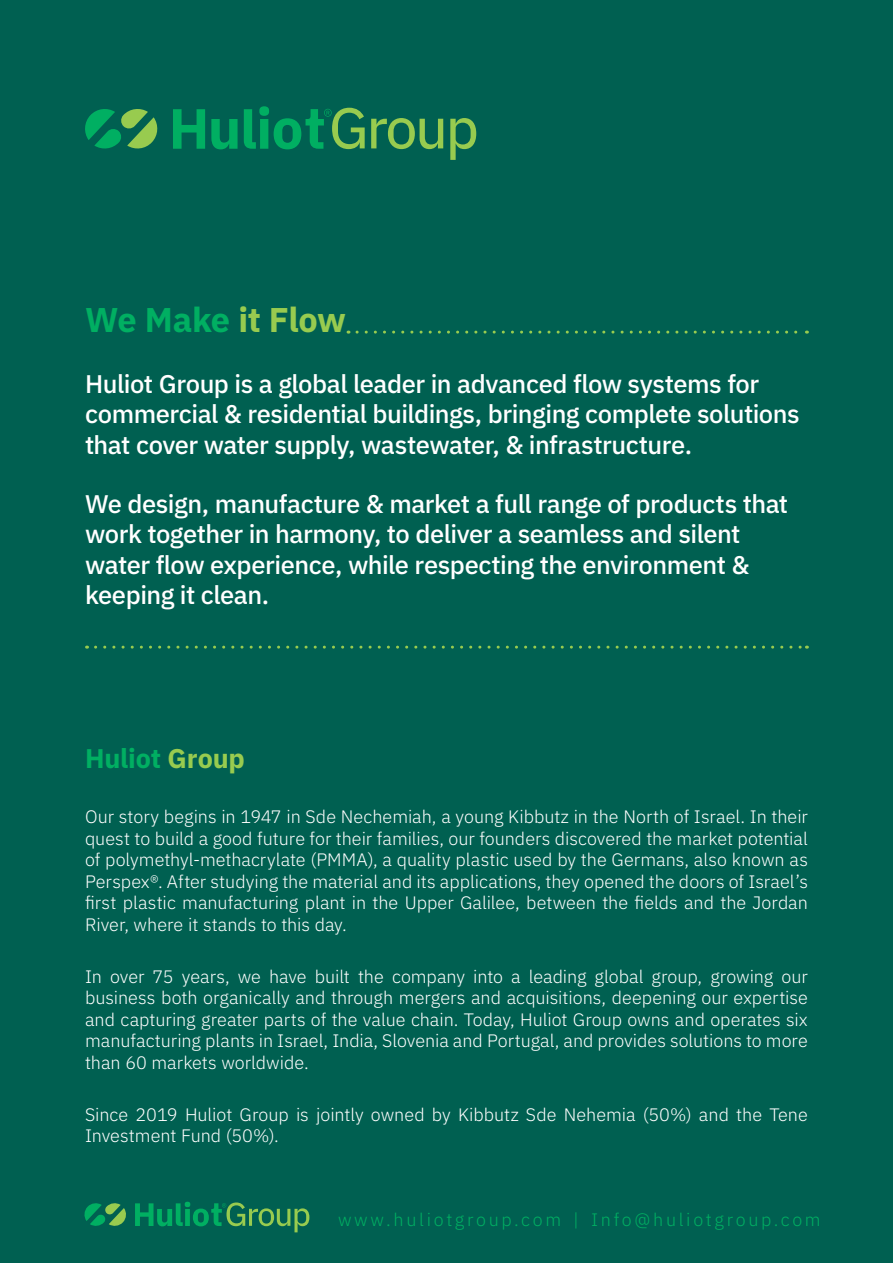
<style>
.page{position:relative;width:893px;height:1263px;background:#006051}
.page>*{position:absolute;margin:0;border:0;box-sizing:border-box;transform-origin:0 0}
.t1{font:700 34.35px "IBM Plex Sans";letter-spacing:-.015em;color:#00af62}
.t2{font:700 27px "IBM Plex Sans";letter-spacing:-.005em;color:#00af62}
.t3{font:500 25.5px/30.6px "IBM Plex Sans";letter-spacing:-.02em;color:#fff}
.t4{font:300 18px/21.6px "IBM Plex Sans";color:#fff;text-align:justify}
.t5{font:300 18px "IBM Plex Sans";letter-spacing:.15em;color:#00af62}
.s1{color:#98cb4f}
</style>
<div class="page">
<svg style="left:173px;top:109px;width:32px;height:40px"></svg>
<svg style="left:211px;top:119px;width:27px;height:30px"></svg>
<svg style="left:85px;top:109px;width:73px;height:40px"></svg>
<svg style="left:244px;top:106px;width:121px;height:43px"></svg>
<svg style="left:371px;top:118px;width:72px;height:31px"></svg>
<svg style="left:450px;top:118px;width:26px;height:42px"></svg>
<svg style="left:357px;top:331px;width:450px;height:3px"></svg>
<svg style="left:96px;top:646px;width:711px;height:3px"></svg>
<svg style="left:84px;top:1203px;width:42px;height:23px"></svg>
<svg style="left:135px;top:1202px;width:174px;height:30px"></svg>
<h1 class="t1" style="left:85px;top:293px;width:263px">We Make <span class="s1">it Flow</span></h1>
<h3 class="t3" style="left:85px;top:366px;width:716px">Huliot Group is a global leader in advanced flow systems for commercial &amp; residential buildings, bringing complete solutions that cover water supply, wastewater, &amp; infrastructure.</h3>
<h3 class="t3" style="left:85px;top:486px;width:705px">We design, manufacture &amp; market a full range of products that work together in harmony, to deliver a seamless and silent water flow experience, while respecting the environment &amp; keeping it clean.</h3>
<h2 class="t2" style="left:85px;top:736px;width:161px">Huliot <span class="s1">Group</span></h2>
<p class="t4" style="left:85px;top:804px;width:724px">Our story begins in 1947 in Sde Nechemiah, a young Kibbutz in the North of Israel. In their quest to build a good future for their families, our founders discovered the market potential of polymethyl-methacrylate (PMMA), a quality plastic used by the Germans, also known as Perspex®. After studying the material and its applications, they opened the doors of Israel’s first plastic manufacturing plant in the Upper Galilee, between the fields and the Jordan River, where it stands to this day.</p>
<p class="t4" style="left:85px;top:964px;width:724px">In over 75 years, we have built the company into a leading global group, growing our business both organically and through mergers and acquisitions, deepening our expertise and capturing greater parts of the value chain. Today, Huliot Group owns and operates six manufacturing plants in Israel, India, Slovenia and Portugal, and provides solutions to more than 60 markets worldwide.</p>
<p class="t4" style="left:85px;top:1102px;width:724px">Since 2019 Huliot Group is jointly owned by Kibbutz Sde Nehemia (50%) and the Tene<br>Investment Fund (50%).</p>
<p class="t5" style="left:338px;top:1206px;width:484px">www.huliotgroup.com | Info@huliotgroup.com</p>
</div>
